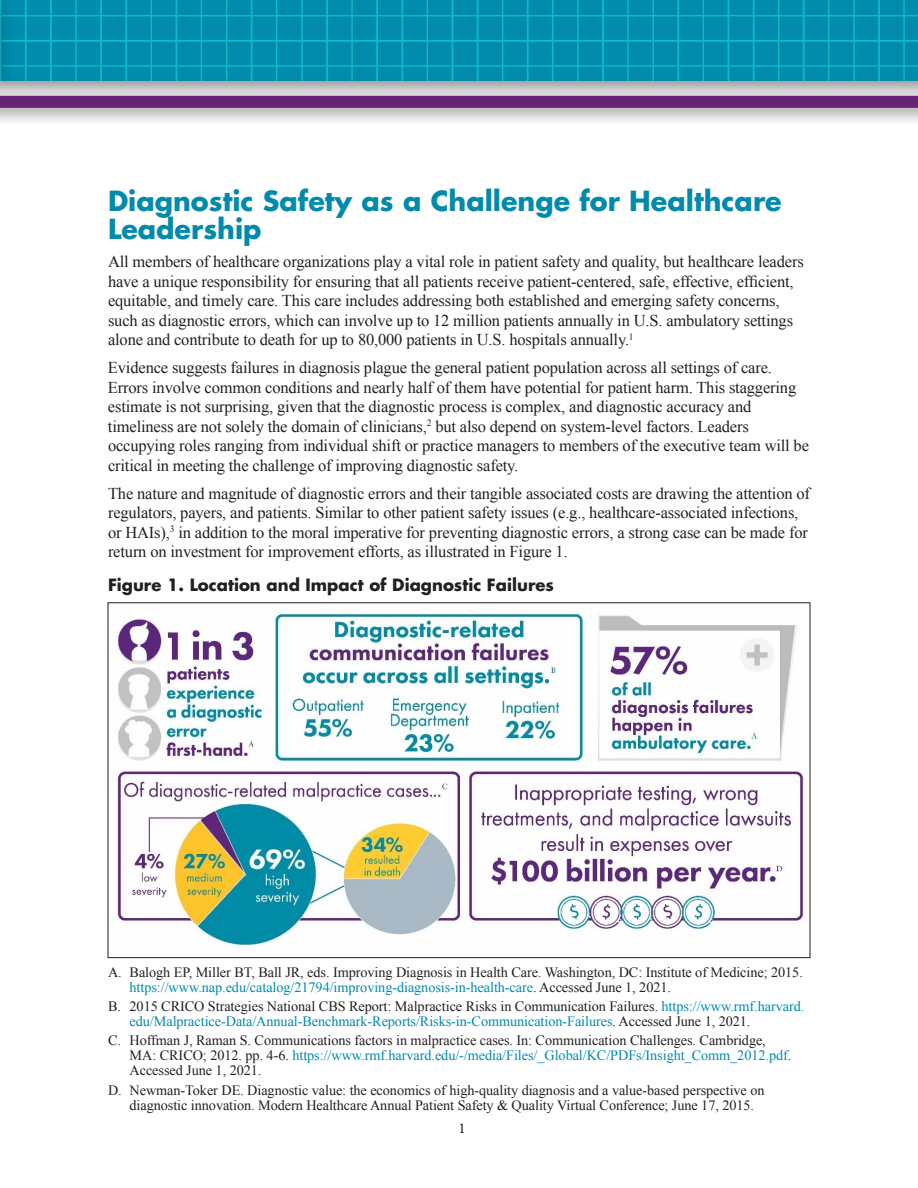
<style>
.page{position:relative;width:918px;height:1188px;background:#fff}
.page>*{position:absolute;margin:0;border:0;box-sizing:border-box;transform-origin:0 0}
.t1{font:700 27px "Futura";color:#008aac}
.Text{font:16.5px/19.5px "Times New Roman";letter-spacing:-.01em;color:#231f20}
.Secondary_Head{font:700 16.5px "Futura";color:#231f20}
.t2{font:15px "Minion Pro";color:#231f20}
.t3{font:14.25px/15px "Times New Roman";letter-spacing:-.005em;color:#231f20}
.t4{font:14.25px/15px "Times New Roman";letter-spacing:-.005em;color:#008aac}
.s1{color:#008aac}
.s2{color:#231f20}
</style>
<div class="page">
<div style="left:0;top:0;width:918px;height:102px;background:#aeacad"></div>
<img style="left:12px;top:0;width:906px;height:81px">
<div style="left:0;top:0;width:12px;height:102px;background:#231f20;opacity:.5"></div>
<hr style="left:0;top:0;width:1px;height:81px;background:#008aac">
<div style="left:0;top:85px;width:918px;height:43px;background:#231f20;opacity:.5"></div>
<div style="left:0;top:96px;width:918px;height:12px;background:#662274"></div>
<img style="left:117px;top:613px;width:687px;height:334px">
<h2 class="t1" style="left:108px;top:182px;width:675px">Diagnostic Safety as a Challenge for Healthcare</h2>
<h2 class="t1" style="left:108px;top:211px;width:155px">Leadership</h2>
<p class="Text" style="left:108px;top:252px;width:697px">All members of healthcare organizations play a vital role in patient safety and quality, but healthcare leaders have a unique responsibility for ensuring that all patients receive patient-centered, safe, effective, efficient, equitable, and timely care. This care includes addressing both established and emerging safety concerns, such as diagnostic errors, which can involve up to 12 million patients annually in U.S. ambulatory settings alone and contribute to death for up to 80,000 patients in U.S. hospitals annually.<sup>1</sup></p>
<p class="Text" style="left:108px;top:358px;width:703px">Evidence suggests failures in diagnosis plague the general patient population across all settings of care.<br>Errors involve common conditions and nearly half of them have potential for patient harm. This staggering estimate is not surprising, given that the diagnostic process is complex, and diagnostic accuracy and timeliness are not solely the domain of clinicians,<sup>2</sup> but also depend on system-level factors. Leaders occupying roles ranging from individual shift or practice managers to members of the executive team will be critical in meeting the challenge of improving diagnostic safety.</p>
<p class="Text" style="left:108px;top:483px;width:704px">The nature and magnitude of diagnostic errors and their tangible associated costs are drawing the attention of regulators, payers, and patients. Similar to other patient safety issues (e.g., healthcare-associated infections, or HAIs),<sup>3</sup> in addition to the moral imperative for preventing diagnostic errors, a strong case can be made for return on investment for improvement efforts, as illustrated in Figure 1.</p>
<p class="Secondary_Head" style="left:108px;top:574px;width:448px">Figure 1. Location and Impact of Diagnostic Failures</p>
<p class="t3" style="left:130px;top:964px;width:675px;text-indent:-22px">A. Balogh EP, Miller BT, Ball JR, eds. Improving Diagnosis in Health Care. Washington, DC: Institute of Medicine; 2015. <span class="s1">https://www.nap.edu/catalog/21794/improving-diagnosis-in-health-care</span>. Accessed June 1, 2021.</p>
<p class="t4" style="left:130px;top:998px;width:676px;text-indent:-22px"><span class="s2">B. 2015 CRICO Strategies National CBS Report: Malpractice Risks in Communication Failures.</span> https://www.rmf.harvard. edu/Malpractice-Data/Annual-Benchmark-Reports/Risks-in-Communication-Failures<span class="s2">. Accessed June 1, 2021.</span></p>
<p class="t3" style="left:130px;top:1033px;width:663px;text-indent:-22px">C. Hoffman J, Raman S. Communications factors in malpractice cases. In: Communication Challenges. Cambridge,<br>MA: CRICO; 2012. pp. 4-6. <span class="s1">https://www.rmf.harvard.edu/-/media/Files/_Global/KC/PDFs/Insight_Comm_2012.pdf</span>.<br>Accessed June 1, 2021.</p>
<p class="t3" style="left:130px;top:1082px;width:636px;text-indent:-22px">D. Newman-Toker DE. Diagnostic value: the economics of high-quality diagnosis and a value-based perspective on diagnostic innovation. Modern Healthcare Annual Patient Safety &amp; Quality Virtual Conference; June 17, 2015.</p>
<p class="t2" style="left:459px;top:1118px;width:9px">1</p>
</div>
